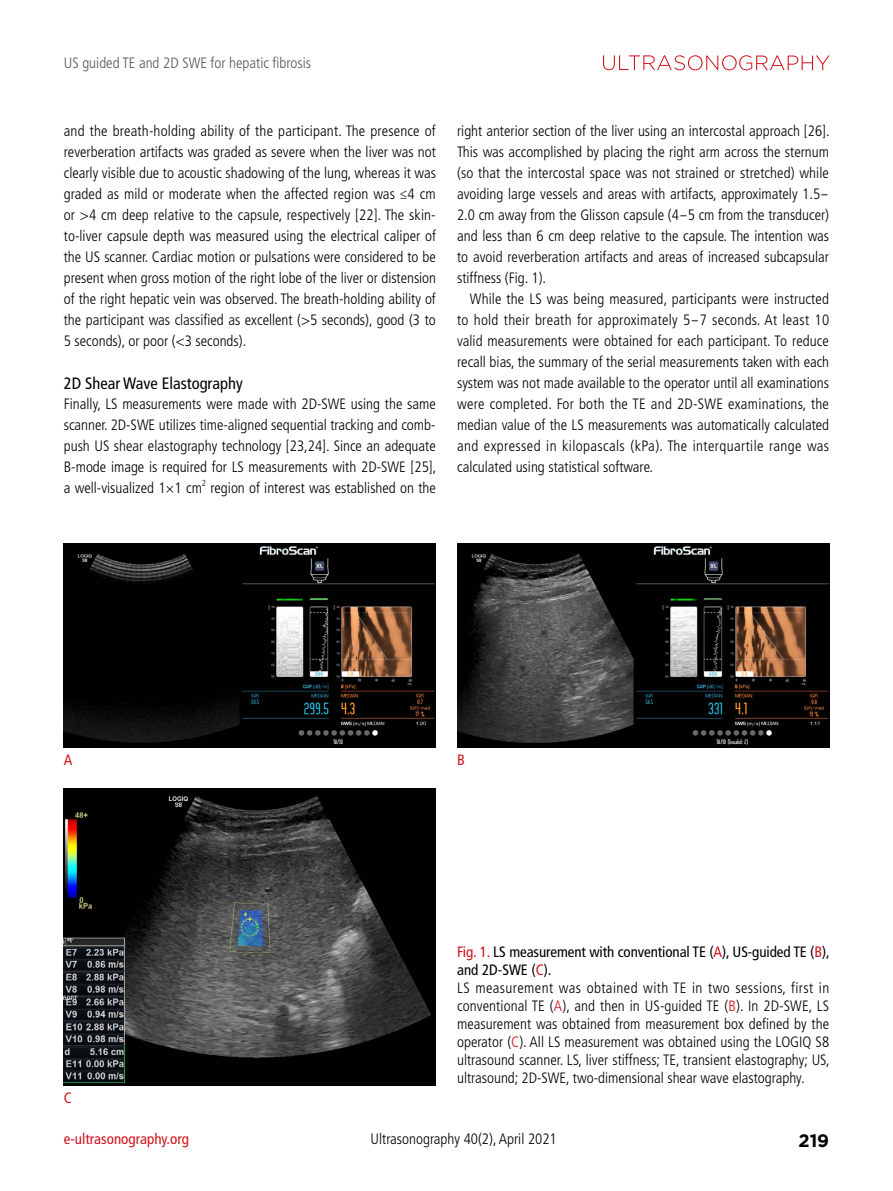
<style>
.page{position:relative;width:893px;height:1191px;background:#fff}
.page>*{position:absolute;margin:0;border:0;box-sizing:border-box;transform-origin:0 0}
.t1{font:700 18px "Gotham";color:#000}
.t2{font:condensed 16.5px "Frutiger LT Std";color:#000}
.t3{font:300 condensed 15px/21px "Frutiger LT Std";color:#000;text-align:justify}
.t4{font:300 condensed 15px "Frutiger LT Std";color:#595757}
.t5{font:condensed 15px "Frutiger LT Std";color:#d0121b}
.t6{font:300 condensed 8.7px "Frutiger LT Std";color:#000}
.s1{font-weight:400;color:#d0121b}
.s2{font-weight:400}
.s3{color:#d0121b}
</style>
<div class="page">
<svg style="left:603px;top:55px;width:226px;height:15px"></svg>
<img style="left:64px;top:543px;width:372px;height:204px">
<img style="left:457px;top:543px;width:372px;height:204px">
<img style="left:64px;top:788px;width:372px;height:297px">
<p class="t4" style="left:64px;top:54px;width:249px">US guided TE and 2D SWE for hepatic fibrosis</p>
<p class="t3" style="left:64px;top:120px;width:374px">and the breath-holding ability of the participant. The presence of reverberation artifacts was graded as severe when the liver was not clearly visible due to acoustic shadowing of the lung, whereas it was graded as mild or moderate when the affected region was ≤4 cm or &gt;4 cm deep relative to the capsule, respectively [22]. The skin&shy;to-liver capsule depth was measured using the electrical caliper of the US scanner. Cardiac motion or pulsations were considered to be present when gross motion of the right lobe of the liver or distension of the right hepatic vein was observed. The breath-holding ability of the participant was classified as excellent (&gt;5 seconds), good (3 to 5 seconds), or poor (&lt;3 seconds).</p>
<p class="t2" style="left:64px;top:374px;width:180px">2D Shear Wave Elastography</p>
<p class="t3" style="left:64px;top:393px;width:374px">Finally, LS measurements were made with 2D-SWE using the same scanner. 2D-SWE utilizes time-aligned sequential tracking and comb&shy;push US shear elastography technology [23,24]. Since an adequate B-mode image is required for LS measurements with 2D-SWE [25], a well-visualized 1×1 cm</p>
<p class="t6" style="left:202px;top:478px;width:6px">2</p>
<p class="t3" style="left:210px;top:477px;width:227px">region of interest was established on the</p>
<p class="t3" style="left:457px;top:120px;width:374px">right anterior section of the liver using an intercostal approach [26].<br>This was accomplished by placing the right arm across the sternum (so that the intercostal space was not strained or stretched) while avoiding large vessels and areas with artifacts, approximately 1.5- 2.0 cm away from the Glisson capsule (4-5 cm from the transducer) and less than 6 cm deep relative to the capsule. The intention was to avoid reverberation artifacts and areas of increased subcapsular stiffness (Fig. 1).</p>
<p class="t3" style="left:457px;top:288px;width:374px;text-indent:13px">While the LS was being measured, participants were instructed to hold their breath for approximately 5-7 seconds. At least 10 valid measurements were obtained for each participant. To reduce recall bias, the summary of the serial measurements taken with each system was not made available to the operator until all examinations were completed. For both the TE and 2D-SWE examinations, the median value of the LS measurements was automatically calculated and expressed in kilopascals (kPa). The interquartile range was calculated using statistical software.</p>
<p class="t5" style="left:64px;top:751px;width:10px">A</p>
<p class="t5" style="left:457px;top:751px;width:9px">B</p>
<p class="t5" style="left:64px;top:1089px;width:10px">C</p>
<p class="t3" style="left:457px;top:943px;width:374px;line-height:18px;text-align:left"><span class="s1">Fig. 1.</span> <span class="s2">LS measurement with conventional TE (</span><span class="s1">A</span><span class="s2">), US-guided TE (</span><span class="s1">B</span><span class="s2">), and 2D-SWE (</span><span class="s1">C</span><span class="s2">).<br></span>LS measurement was obtained with TE in two sessions, first in conventional TE (<span class="s3">A</span>), and then in US-guided TE (<span class="s3">B</span>). In 2D-SWE, LS measurement was obtained from measurement box defined by the operator (<span class="s3">C</span>). All LS measurement was obtained using the LOGIQ S8 ultrasound scanner. LS, liver stiffness; TE, transient elastography; US, ultrasound; 2D-SWE, two-dimensional shear wave elastography.</p>
<p class="t5" style="left:64px;top:1130px;width:127px">e-ultrasonography.org</p>
<p class="t3" style="left:371px;top:1128px;width:188px">Ultrasonography 40(2), April 2021</p>
<p class="t1" style="left:798px;top:1130px;width:32px">219</p>
</div>
